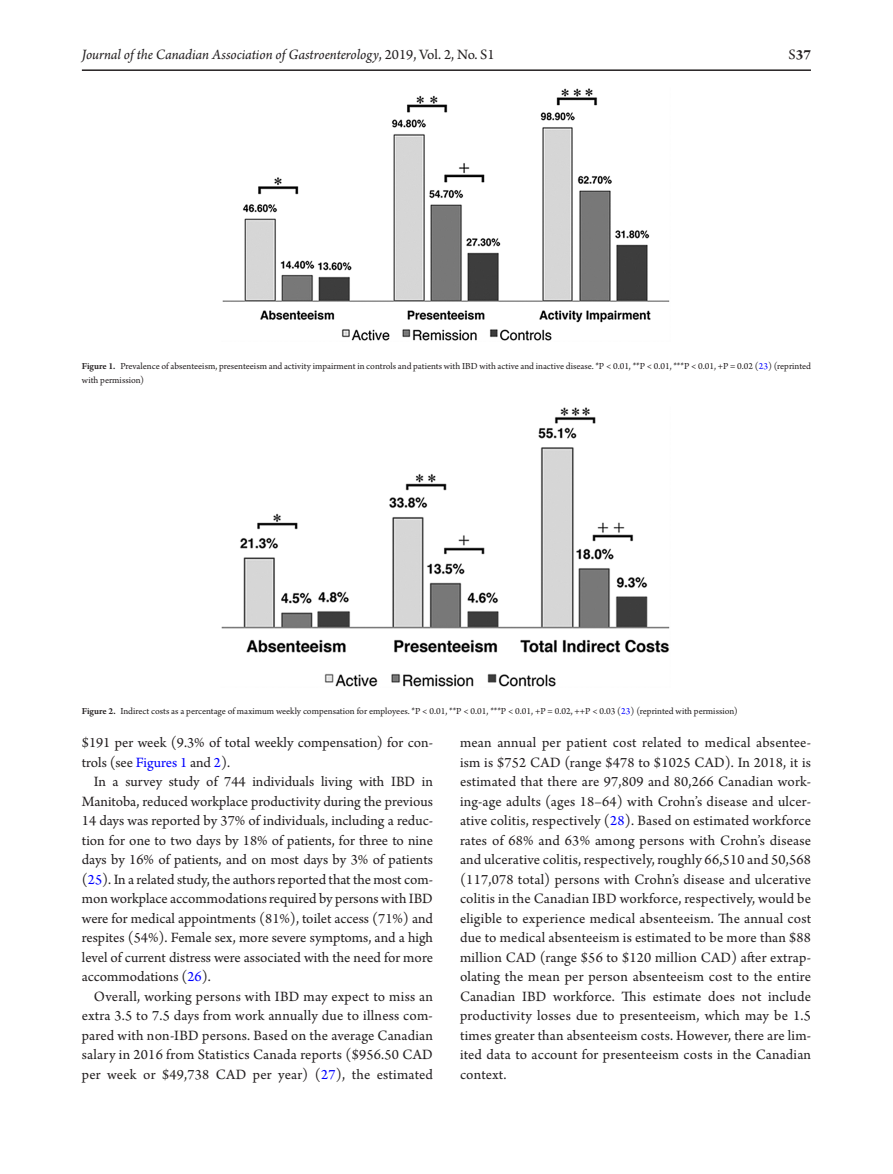
<style>
.page{position:relative;width:893px;height:1174px;background:#fff}
.page>*{position:absolute;margin:0;border:0;box-sizing:border-box;transform-origin:0 0}
.t1{font:15px/19.5px "Arno Pro";color:#231f20;text-align:justify}
.t2{font:italic 15px "Arno Pro";letter-spacing:-.005em;color:#231f20}
.t3{font:700 15px "Arno Pro";color:#231f20}
.t4{font:9.75px/14.2px "Arno Pro";color:#231f20}
.s1{font-style:normal}
.s2{font-weight:400}
.s3{font-weight:600}
.s4{color:#00f}
</style>
<div class="page">
<img style="left:222px;top:88px;width:448px;height:253px">
<img style="left:221px;top:407px;width:449px;height:280px">
<hr style="left:82px;top:69px;width:729px;height:2px;background:#231f20">
<p class="t2" style="left:82px;top:46px;width:414px">Journal of the Canadian Association of Gastroenterology<span class="s1">, 2019, Vol. 2, No. S1</span></p>
<p class="t3" style="left:788px;top:46px;width:24px"><span class="s2">S</span>37</p>
<p class="t4" style="left:82px;top:359px;width:731px"><span class="s3">Figure 1.</span> Prevalence of absenteeism, presenteeism and activity impairment in controls and patients with IBD with active and inactive disease. *P &lt; 0.01, **P &lt; 0.01, ***P &lt; 0.01, +P = 0.02 (<span class="s4">23</span>) (reprinted with permission)</p>
<p class="t4" style="left:82px;top:705px;width:657px"><span class="s3">Figure 2.</span> Indirect costs as a percentage of maximum weekly compensation for employees. *P &lt; 0.01, **P &lt; 0.01, ***P &lt; 0.01, +P = 0.02, ++P &lt; 0.03 (<span class="s4">23</span>) (reprinted with permission)</p>
<p class="t1" style="left:82px;top:733px;width:353px">$191 per week (9.3% of total weekly compensation) for con&shy;trols (see <span class="s4">Figures 1</span> and <span class="s4">2</span>).</p>
<p class="t1" style="left:82px;top:772px;width:353px;text-indent:12px">In a survey study of 744 individuals living with IBD in Manitoba, reduced workplace productivity during the previous 14 days was reported by 37% of individuals, including a reduc&shy;tion for one to two days by 18% of patients, for three to nine days by 16% of patients, and on most days by 3% of patients (<span class="s4">25</span>). In a related study, the authors reported that the most com&shy;mon workplace accommodations required by persons with IBD were for medical appointments (81%), toilet access (71%) and respites (54%). Female sex, more severe symptoms, and a high level of current distress were associated with the need for more accommodations (<span class="s4">26</span>).</p>
<p class="t1" style="left:82px;top:987px;width:353px;text-indent:12px">Overall, working persons with IBD may expect to miss an extra 3.5 to 7.5 days from work annually due to illness com&shy;pared with non-IBD persons. Based on the average Canadian salary in 2016 from Statistics Canada reports ($956.50 CAD per week or $49,738 CAD per year) (<span class="s4">27</span>), the estimated</p>
<p class="t1" style="left:460px;top:733px;width:353px">mean annual per patient cost related to medical absentee&shy;ism is $752 CAD (range $478 to $1025 CAD). In 2018, it is estimated that there are 97,809 and 80,266 Canadian work&shy;ing-age adults (ages 18–64) with Crohn’s disease and ulcer&shy;ative colitis, respectively (<span class="s4">28</span>). Based on estimated workforce rates of 68% and 63% among persons with Crohn’s disease and ulcerative colitis, respectively, roughly 66,510 and 50,568 (117,078 total) persons with Crohn’s disease and ulcerative colitis in the Canadian IBD workforce, respectively, would be eligible to experience medical absenteeism. The annual cost due to medical absenteeism is estimated to be more than $88 million CAD (range $56 to $120 million CAD) after extrap&shy;olating the mean per person absenteeism cost to the entire Canadian IBD workforce. This estimate does not include productivity losses due to presenteeism, which may be 1.5 times greater than absenteeism costs. However, there are lim&shy;ited data to account for presenteeism costs in the Canadian context.</p>
</div>
